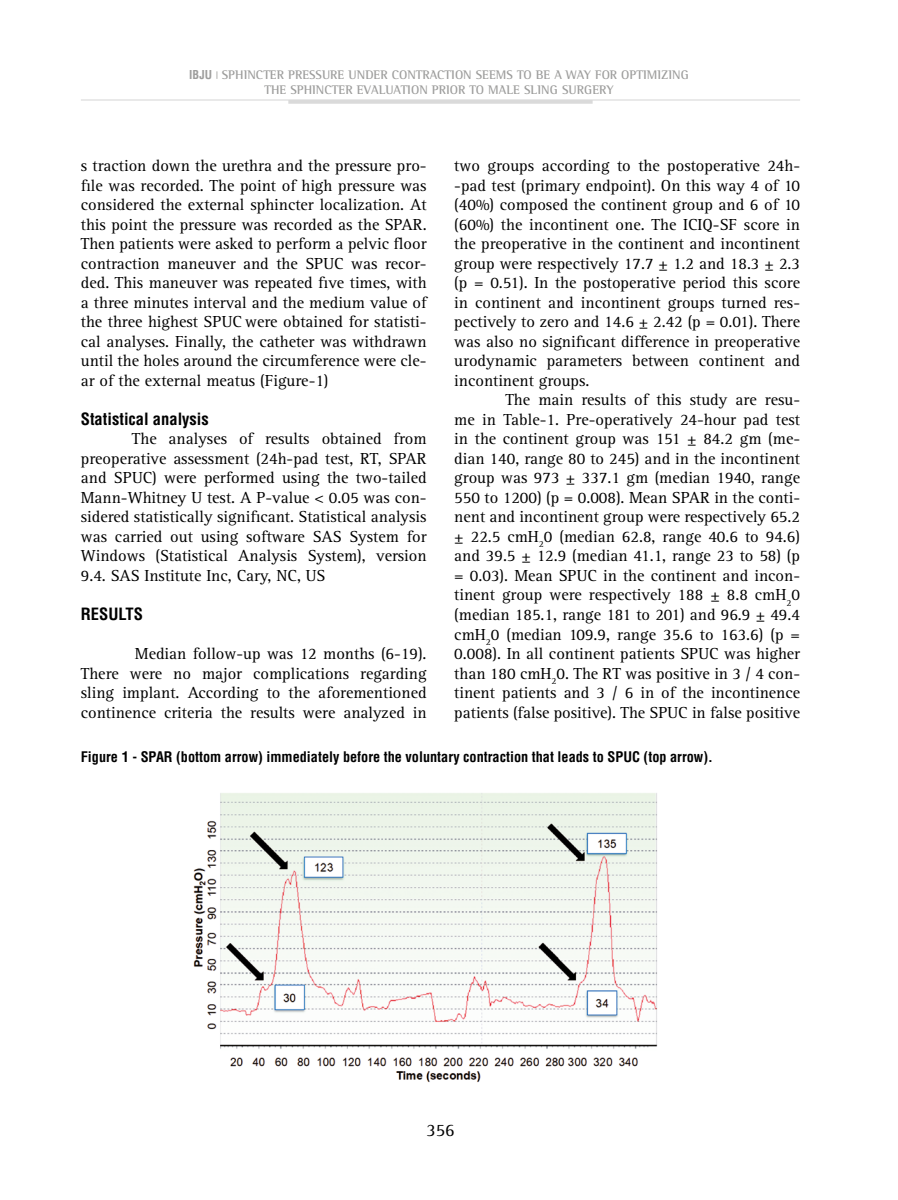
<style>
.page{position:relative;width:898px;height:1200px;background:#fff}
.page>*{position:absolute;margin:0;border:0;box-sizing:border-box;transform-origin:0 0}
.TEXTO_ABSTRACT{font:18px "Rotis Serif";color:#000}
.TEXTO_ARTIGO{font:16.5px/19.5px "Rotis Serif";color:#000;text-align:justify}
.MARCADORES{font:700 condensed 16.5px "Helvetica";color:#000}
.TITULO_TABELAS_E_FIG{font:700 condensed 14.25px "Helvetica";color:#000}
.t1{font:700 12.75px/15.3px "Rotis Semi Serif";color:#9d9d9c;text-align:center}
.s1{font-family:"Helvetica";font-stretch:condensed;font-size:12px}
</style>
<div class="page">
<hr style="left:81px;top:99px;width:718px;height:2px;background:#e3e3e3">
<hr style="left:288px;top:100px;width:304px;height:4px;background:#dadada">
<img style="left:193px;top:793px;width:465px;height:290px">
<p class="t1" style="left:189px;top:67px;width:501px"><span class="s1">IBJU</span> <sup>|</sup> SPHINCTER PRESSURE UNDER CONTRACTION SEEMS TO BE A WAY FOR OPTIMIZING<br>THE SPHINCTER EVALUATION PRIOR TO MALE SLING SURGERY</p>
<p class="TEXTO_ARTIGO" style="left:81px;top:156px;width:347px">s traction down the urethra and the pressure pro&shy;file was recorded. The point of high pressure was considered the external sphincter localization. At this point the pressure was recorded as the SPAR.<br>Then patients were asked to perform a pelvic floor contraction maneuver and the SPUC was recor&shy;ded. This maneuver was repeated five times, with a three minutes interval and the medium value of the three highest SPUC were obtained for statisti&shy;cal analyses. Finally, the catheter was withdrawn until the holes around the circumference were cle&shy;ar of the external meatus (Figure-1)</p>
<p class="MARCADORES" style="left:81px;top:408px;width:129px">Statistical analysis</p>
<p class="TEXTO_ARTIGO" style="left:81px;top:429px;width:347px;text-indent:51px">The analyses of results obtained from preoperative assessment (24h-pad test, RT, SPAR and SPUC) were performed using the two-tailed Mann-Whitney U test. A P-value &lt; 0.05 was con&shy;sidered statistically significant. Statistical analysis was carried out using software SAS System for Windows (Statistical Analysis System), version 9.4. SAS Institute Inc, Cary, NC, US</p>
<p class="MARCADORES" style="left:81px;top:603px;width:64px">RESULTS</p>
<p class="TEXTO_ARTIGO" style="left:81px;top:644px;width:347px;text-indent:54px">Median follow-up was 12 months (6-19).<br>There were no major complications regarding sling implant. According to the aforementioned continence criteria the results were analyzed in</p>
<p class="TEXTO_ARTIGO" style="left:454px;top:156px;width:347px">two groups according to the postoperative 24h--pad test (primary endpoint). On this way 4 of 10 (40%) composed the continent group and 6 of 10 (60%) the incontinent one. The ICIQ-SF score in the preoperative in the continent and incontinent group were respectively 17.7 ± 1.2 and 18.3 ± 2.3 (p = 0.51). In the postoperative period this score in continent and incontinent groups turned res&shy;pectively to zero and 14.6 ± 2.42 (p = 0.01). There was also no significant difference in preoperative urodynamic parameters between continent and incontinent groups.</p>
<p class="TEXTO_ARTIGO" style="left:454px;top:390px;width:347px;text-indent:51px">The main results of this study are resu&shy;me in Table-1. Pre-operatively 24-hour pad test in the continent group was 151 ± 84.2 gm (me&shy;dian 140, range 80 to 245) and in the incontinent group was 973 ± 337.1 gm (median 1940, range 550 to 1200) (p = 0.008). Mean SPAR in the conti&shy;nent and incontinent group were respectively 65.2 ± 22.5 cmH<sub>2</sub>0 (median 62.8, range 40.6 to 94.6) and 39.5 ± 12.9 (median 41.1, range 23 to 58) (p = 0.03). Mean SPUC in the continent and incon&shy;tinent group were respectively 188 ± 8.8 cmH<sub>2</sub>0 (median 185.1, range 181 to 201) and 96.9 ± 49.4 cmH<sub>2</sub>0 (median 109.9, range 35.6 to 163.6) (p = 0.008). In all continent patients SPUC was higher than 180 cmH<sub>2</sub>0. The RT was positive in 3 / 4 con&shy;tinent patients and 3 / 6 in of the incontinence patients (false positive). The SPUC in false positive</p>
<p class="TITULO_TABELAS_E_FIG" style="left:81px;top:747px;width:633px">Figure 1 - SPAR (bottom arrow) immediately before the voluntary contraction that leads to SPUC (top arrow).</p>
<p class="TEXTO_ABSTRACT" style="left:426px;top:1119px;width:30px">356</p>
</div>
